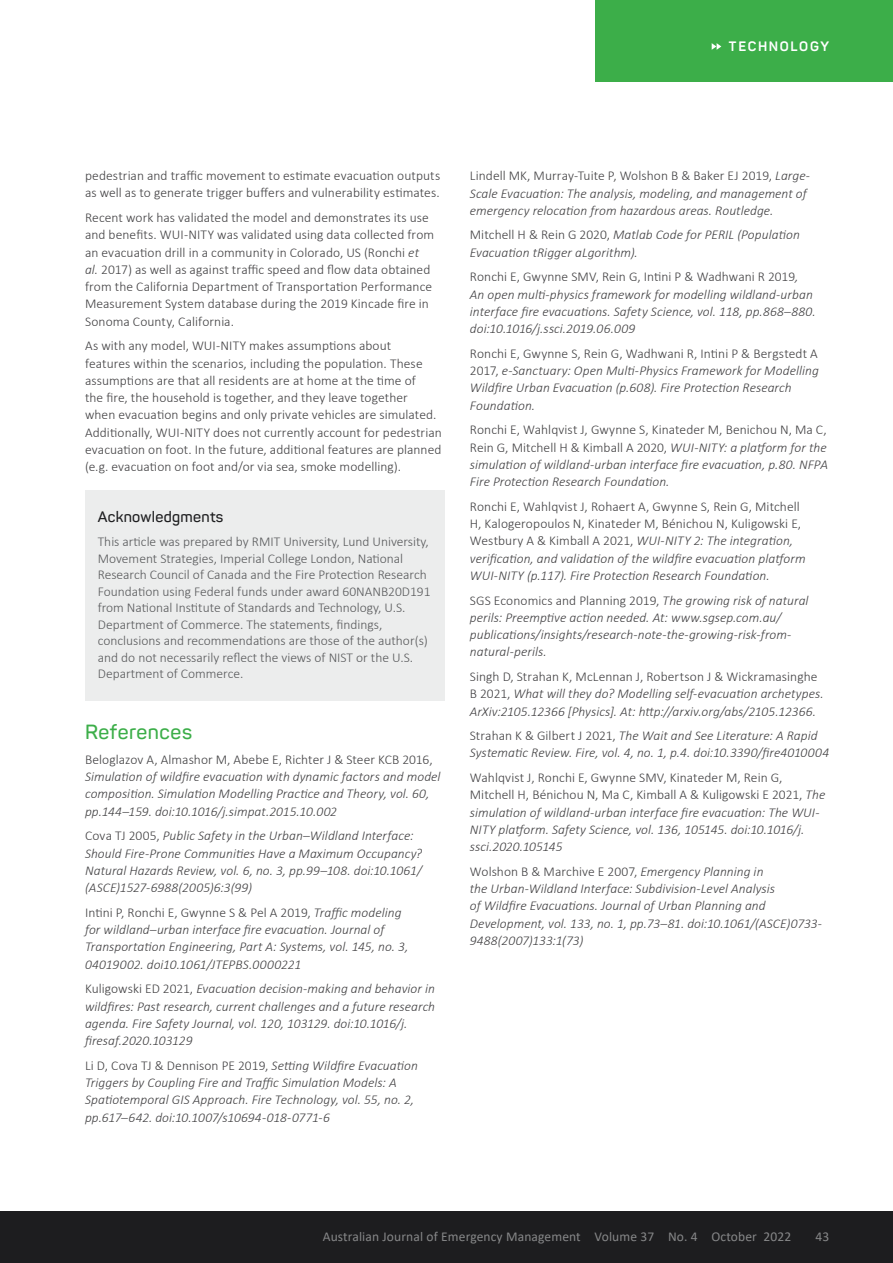
<style>
.page{position:relative;width:893px;height:1263px;background:#fff}
.page>*{position:absolute;margin:0;border:0;box-sizing:border-box;transform-origin:0 0}
.t1{font:600 20.25px "Panton";letter-spacing:.03em;color:#3cae49}
.t2{font:600 15px "Panton";letter-spacing:.02em;color:#1d1d1f}
.t3{font:italic 300 13.5px/17.2px "Calibri";letter-spacing:.005em;color:#414042}
.t4{font:300 13.5px/17.2px "Calibri";letter-spacing:.005em;color:#414042}
.t5{font:300 13.5px/16.5px "Calibri";color:#58595b}
.t6{font:13.5px "Calibri";letter-spacing:.01em;color:#868788}
.t7{font:700 13.5px "Panton";letter-spacing:.115em;color:#fff}
.s1{font-style:italic}
.s2{font-style:normal}
</style>
<div class="page">
<div style="left:0;top:1212px;width:893px;height:51px;background:#1d1d1f"></div>
<div style="left:85px;top:491px;width:359px;height:48px;background:#eceded"></div>
<div style="left:85px;top:519px;width:359px;height:181px;background:#eceded"></div>
<div style="left:595px;top:0;width:298px;height:81px;background:#3cae49"></div>
<svg style="left:712px;top:43px;width:9px;height:7px"></svg>
<p class="t7" style="left:729px;top:38px;width:102px">TECHNOLOGY</p>
<p class="t7" style="left:772px;top:38px;width:59px">REPORT</p>
<p class="t4" style="left:85px;top:167px;width:357px">pedestrian and traffic movement to estimate evacuation outputs as well as to generate trigger buffers and vulnerability estimates.</p>
<p class="t4" style="left:85px;top:209px;width:351px">Recent work has validated the model and demonstrates its use and benefits. WUI-NITY was validated using data collected from an evacuation drill in a community in Colorado, US (Ronchi <span class="s1">et al.</span> 2017) as well as against traffic speed and flow data obtained from the California Department of Transportation Performance Measurement System database during the 2019 Kincade fire in Sonoma County, California.</p>
<p class="t4" style="left:85px;top:337px;width:358px">As with any model, WUI-NITY makes assumptions about<br>features within the scenarios, including the population. These assumptions are that all residents are at home at the time of<br>the fire, the household is together, and they leave together<br>when evacuation begins and only private vehicles are simulated.<br>Additionally, WUI-NITY does not currently account for pedestrian evacuation on foot. In the future, additional features are planned (e.g. evacuation on foot and/or via sea, smoke modelling).</p>
<p class="t2" style="left:98px;top:507px;width:127px">Acknowledgments</p>
<p class="t5" style="left:98px;top:533px;width:334px">This article was prepared by RMIT University, Lund University, Movement Strategies, Imperial College London, National Research Council of Canada and the Fire Protection Research Foundation using Federal funds under award 60NANB20D191 from National Institute of Standards and Technology, U.S.<br>Department of Commerce. The statements, findings, conclusions and recommendations are those of the author(s) and do not necessarily reflect the views of NIST or the U.S.<br>Department of Commerce.</p>
<h1 class="t1" style="left:85px;top:720px;width:109px">References</h1>
<p class="t4" style="left:85px;top:751px;width:349px">Beloglazov A, Almashor M, Abebe E, Richter J &amp; Steer KCB 2016,</p>
<p class="t3" style="left:85px;top:768px;width:357px">Simulation of wildfire evacuation with dynamic factors and model composition. Simulation Modelling Practice and Theory, vol. 60, pp.144–159. doi:10.1016/j.simpat.2015.10.002</p>
<p class="t3" style="left:85px;top:827px;width:339px"><span class="s2">Cova TJ 2005,</span> Public Safety in the Urban–Wildland Interface:<br>Should Fire-Prone Communities Have a Maximum Occupancy?<br>Natural Hazards Review, vol. 6, no. 3, pp.99–108. doi:10.1061/ (ASCE)1527-6988(2005)6:3(99)</p>
<p class="t3" style="left:85px;top:904px;width:325px"><span class="s2">Intini P, Ronchi E, Gwynne S &amp; Pel A 2019,</span> Traffic modeling for wildland–urban interface fire evacuation. Journal of Transportation Engineering, Part A: Systems, vol. 145, no. 3, 04019002. doi10.1061/JTEPBS.0000221</p>
<p class="t3" style="left:85px;top:980px;width:352px"><span class="s2">Kuligowski ED 2021,</span> Evacuation decision-making and behavior in wildfires: Past research, current challenges and a future research agenda. Fire Safety Journal, vol. 120, 103129. doi:10.1016/j. firesaf.2020.103129</p>
<p class="t3" style="left:85px;top:1056px;width:334px"><span class="s2">Li D, Cova TJ &amp; Dennison PE 2019,</span> Setting Wildfire Evacuation Triggers by Coupling Fire and Traffic Simulation Models: A Spatiotemporal GIS Approach. Fire Technology, vol. 55, no. 2, pp.617–642. doi:10.1007/s10694-018-0771-6</p>
<p class="t3" style="left:470px;top:167px;width:342px"><span class="s2">Lindell MK, Murray-Tuite P, Wolshon B &amp; Baker EJ 2019,</span> Large-<br>Scale Evacuation: The analysis, modeling, and management of emergency relocation from hazardous areas. Routledge.</p>
<p class="t3" style="left:470px;top:226px;width:331px"><span class="s2">Mitchell H &amp; Rein G 2020,</span> Matlab Code for PERIL (Population<br>Evacuation tRigger aLgorithm).</p>
<p class="t3" style="left:470px;top:268px;width:347px"><span class="s2">Ronchi E, Gwynne SMV, Rein G, Intini P &amp; Wadhwani R 2019</span>, An open multi-physics framework for modelling wildland-urban interface fire evacuations. Safety Science, vol. 118, pp.868–880. doi:10.1016/j.ssci.2019.06.009</p>
<p class="t3" style="left:470px;top:345px;width:350px"><span class="s2">Ronchi E, Gwynne S, Rein G, Wadhwani R, Intini P &amp; Bergstedt A 2017,</span> e-Sanctuary: Open Multi-Physics Framework for Modelling Wildfire Urban Evacuation (p.608). Fire Protection Research Foundation.</p>
<p class="t3" style="left:470px;top:421px;width:360px;text-align:justify"><span class="s2">Ronchi E, Wahlqvist J, Gwynne S, Kinateder M, Benichou N, Ma C, Rein G, Mitchell H &amp; Kimball A 2020,</span> WUI-NITY: a platform for the simulation of wildland-urban interface fire evacuation, p.80. NFPA Fire Protection Research Foundation.</p>
<p class="t3" style="left:470px;top:498px;width:337px"><span class="s2">Ronchi E, Wahlqvist J, Rohaert A, Gwynne S, Rein G, Mitchell H, Kalogeropoulos N, Kinateder M, Bénichou N, Kuligowski E, Westbury A &amp; Kimball A 2021,</span> WUI-NITY 2: The integration, verification, and validation of the wildfire evacuation platform WUI-NITY (p.117). Fire Protection Research Foundation.</p>
<p class="t3" style="left:470px;top:591px;width:340px"><span class="s2">SGS Economics and Planning 2019,</span> The growing risk of natural perils: Preemptive action needed. At: www.sgsep.com.au/ publications/insights/research-note-the-growing-risk-from&shy;natural-perils.</p>
<p class="t3" style="left:470px;top:668px;width:355px"><span class="s2">Singh D, Strahan K, McLennan J, Robertson J &amp; Wickramasinghe<br>B 2021,</span> What will they do? Modelling self-evacuation archetypes.<br>ArXiv:2105.12366 [Physics]. At: http://arxiv.org/abs/2105.12366.</p>
<p class="t3" style="left:470px;top:727px;width:361px"><span class="s2">Strahan K &amp; Gilbert J 2021,</span> The Wait and See Literature: A Rapid<br>Systematic Review. Fire, vol. 4, no. 1, p.4. doi:10.3390/fire4010004</p>
<p class="t3" style="left:470px;top:769px;width:357px"><span class="s2">Wahlqvist J, Ronchi E, Gwynne SMV, Kinateder M, Rein G, Mitchell H, Bénichou N, Ma C, Kimball A &amp; Kuligowski E 2021,</span> The simulation of wildland-urban interface fire evacuation: The WUI-NITY platform. Safety Science, vol. 136, 105145. doi:10.1016/j. ssci.2020.105145</p>
<p class="t3" style="left:470px;top:863px;width:354px"><span class="s2">Wolshon B &amp; Marchive E 2007,</span> Emergency Planning in<br>the Urban-Wildland Interface: Subdivision-Level Analysis<br>of Wildfire Evacuations. Journal of Urban Planning and Development, vol. 133, no. 1, pp.73–81. doi:10.1061/(ASCE)0733- 9488(2007)133:1(73)</p>
<p class="t6" style="left:323px;top:1227px;width:470px">Australian Journal of Emergency Management Volume 37 No. 4 October 2022</p>
<p class="t6" style="left:815px;top:1227px;width:15px">43</p>
</div>
